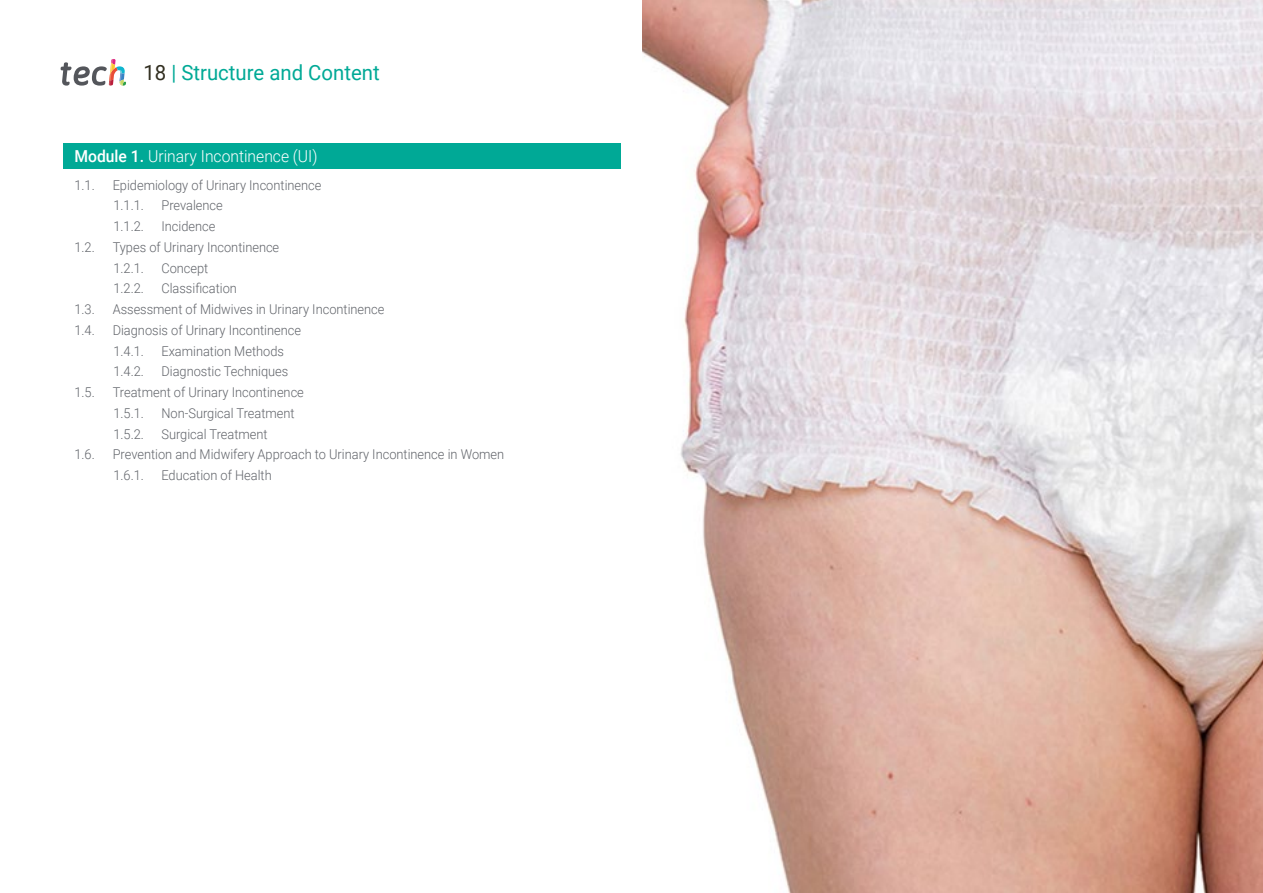
<style>
.page{position:relative;width:1263px;height:893px;background:#fff}
.page>*{position:absolute;margin:0;border:0;box-sizing:border-box;transform-origin:0 0}
.t1{font:21px "Roboto";color:#00a996}
.t2{font:300 16.5px "Roboto";color:#fff;scale:.95 1}
.t3{font:300 13.5px/20.7px "Roboto";color:#61646a;scale:.95 1}
.s1{color:#312e20}
.s2{font-weight:500}
</style>
<div class="page">
<div style="left:63px;top:144px;width:558px;height:25px;background:#00a996"></div>
<svg style="left:61px;top:59px;width:65px;height:27px"></svg>
<img style="left:642px;top:0;width:621px;height:893px">
<h1 class="t1" style="left:144px;top:57px;width:238px"><span class="s1">18</span> | Structure and Content</h1>
<p class="t2" style="left:74px;top:145px;width:257px"><span class="s2">Module 1.</span> Urinary Incontinence (UI)</p>
<p class="t3" style="left:74px;top:174px;width:23px">1.1.</p>
<p class="t3" style="left:113px;top:174px;width:221px">Epidemiology of Urinary Incontinence<br>1.1.1.</p>
<p class="t3" style="left:161px;top:195px;width:66px">Prevalence</p>
<p class="t3" style="left:113px;top:215px;width:34px">1.1.2.</p>
<p class="t3" style="left:161px;top:215px;width:58px">Incidence</p>
<p class="t3" style="left:74px;top:236px;width:23px">1.2.</p>
<p class="t3" style="left:113px;top:236px;width:177px">Types of Urinary Incontinence<br>1.2.1.</p>
<p class="t3" style="left:161px;top:257px;width:51px">Concept</p>
<p class="t3" style="left:113px;top:278px;width:34px">1.2.2.</p>
<p class="t3" style="left:161px;top:278px;width:81px">Classification</p>
<p class="t3" style="left:74px;top:298px;width:23px">1.3.</p>
<p class="t3" style="left:113px;top:298px;width:288px">Assessment of Midwives in Urinary Incontinence</p>
<p class="t3" style="left:74px;top:319px;width:23px">1.4.</p>
<p class="t3" style="left:113px;top:319px;width:200px">Diagnosis of Urinary Incontinence<br>1.4.1.</p>
<p class="t3" style="left:161px;top:340px;width:131px">Examination Methods</p>
<p class="t3" style="left:113px;top:361px;width:34px">1.4.2.</p>
<p class="t3" style="left:161px;top:361px;width:135px">Diagnostic Techniques</p>
<p class="t3" style="left:74px;top:381px;width:23px">1.5.</p>
<p class="t3" style="left:113px;top:381px;width:203px">Treatment of Urinary Incontinence<br>1.5.1.</p>
<p class="t3" style="left:161px;top:402px;width:142px">Non-Surgical Treatment</p>
<p class="t3" style="left:113px;top:423px;width:34px">1.5.2.</p>
<p class="t3" style="left:161px;top:423px;width:113px">Surgical Treatment</p>
<p class="t3" style="left:74px;top:444px;width:23px">1.6.</p>
<p class="t3" style="left:113px;top:444px;width:414px">Prevention and Midwifery Approach to Urinary Incontinence in Women<br>1.6.1.</p>
<p class="t3" style="left:161px;top:464px;width:118px">Education of Health</p>
</div>
